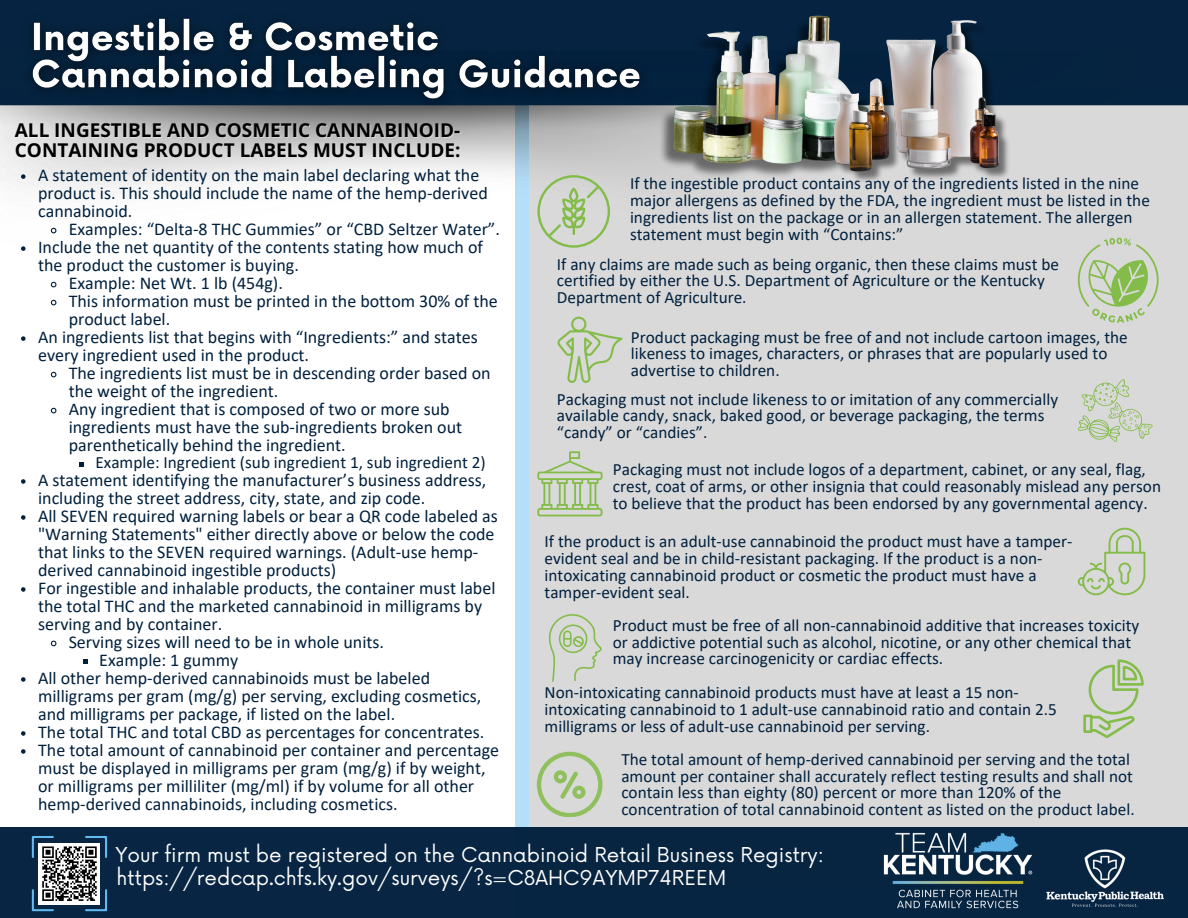
<style>
.page{position:relative;width:1188px;height:918px;background:#fff}
.page>*{position:absolute;margin:0;border:0;box-sizing:border-box;transform-origin:0 0}
.t1{font:19.95px "Now";color:#fff}
.t2{font:700 19.05px "Open Sans";color:#000}
.t3{font:18px/18px "Calibri";color:#01203d}
.t4{font:17.25px/16.8px "Calibri";color:#01203d}
</style>
<div class="page">
<div style="left:529px;top:106px;width:659px;height:785px;background:#d9d9d9"></div>
<div style="left:0;top:827px;width:1188px;height:91px;background:#01203d"></div>
<img style="left:0;top:106px;width:660px;height:117px">
<div style="left:0;top:0;width:1188px;height:105px;background:#01203d"></div>
<svg style="left:537px;top:175px;width:73px;height:73px"></svg>
<svg style="left:1078px;top:238px;width:81px;height:85px"></svg>
<svg style="left:557px;top:317px;width:65px;height:66px"></svg>
<svg style="left:1078px;top:379px;width:75px;height:63px"></svg>
<svg style="left:537px;top:451px;width:66px;height:65px"></svg>
<svg style="left:1078px;top:528px;width:67px;height:67px"></svg>
<svg style="left:548px;top:614px;width:54px;height:68px"></svg>
<svg style="left:1083px;top:659px;width:61px;height:79px"></svg>
<img style="left:1046px;top:849px;width:118px;height:58px">
<svg style="left:32px;top:836px;width:75px;height:75px"></svg>
<img style="left:660px;top:31px;width:64px;height:147px">
<img style="left:724px;top:15px;width:394px;height:166px">
<svg style="left:537px;top:752px;width:65px;height:65px"></svg>
<img style="left:17px;top:18px;width:639px;height:99px">
<svg style="left:21px;top:174px;width:5px;height:5px"></svg>
<svg style="left:50px;top:227px;width:7px;height:7px"></svg>
<svg style="left:21px;top:246px;width:5px;height:5px"></svg>
<svg style="left:50px;top:281px;width:7px;height:7px"></svg>
<svg style="left:50px;top:299px;width:7px;height:7px"></svg>
<svg style="left:21px;top:336px;width:5px;height:5px"></svg>
<svg style="left:50px;top:371px;width:7px;height:7px"></svg>
<svg style="left:50px;top:407px;width:7px;height:7px"></svg>
<svg style="left:80px;top:462px;width:4px;height:5px"></svg>
<svg style="left:21px;top:479px;width:5px;height:5px"></svg>
<svg style="left:21px;top:515px;width:5px;height:5px"></svg>
<svg style="left:21px;top:587px;width:5px;height:5px"></svg>
<svg style="left:50px;top:640px;width:7px;height:7px"></svg>
<svg style="left:83px;top:659px;width:4px;height:5px"></svg>
<svg style="left:21px;top:677px;width:5px;height:5px"></svg>
<svg style="left:21px;top:731px;width:5px;height:5px"></svg>
<svg style="left:21px;top:749px;width:5px;height:5px"></svg>
<img style="left:883px;top:833px;width:150px;height:76px">
<h2 class="t2" style="left:15px;top:117px;width:447px">ALL INGESTIBLE AND COSMETIC CANNABINOID-</h2>
<p class="t2" style="left:15px;top:136px;width:447px">CONTAINING PRODUCT LABELS MUST INCLUDE:</p>
<p class="t3" style="left:38px;top:168px;width:451px">A statement of identity on the main label declaring what the product is. This should include the name of the hemp-derived cannabinoid.</p>
<p class="t3" style="left:69px;top:222px;width:433px">Examples: “Delta-8 THC Gummies” or “CBD Seltzer Water”.</p>
<p class="t3" style="left:38px;top:240px;width:446px">Include the net quantity of the contents stating how much of the product the customer is buying.</p>
<p class="t3" style="left:69px;top:276px;width:216px">Example: Net Wt. 1 lb (454g).</p>
<p class="t3" style="left:69px;top:294px;width:431px">This information must be printed in the bottom 30% of the product label.</p>
<p class="t3" style="left:38px;top:330px;width:441px">An ingredients list that begins with “Ingredients:” and states every ingredient used in the product.</p>
<p class="t3" style="left:69px;top:366px;width:423px">The ingredients list must be in descending order based on the weight of the ingredient.</p>
<p class="t3" style="left:69px;top:402px;width:395px">Any ingredient that is composed of two or more sub ingredients must have the sub-ingredients broken out parenthetically behind the ingredient.</p>
<p class="t4" style="left:95px;top:455px;width:392px">Example: Ingredient (sub ingredient 1, sub ingredient 2)</p>
<p class="t3" style="left:38px;top:472px;width:450px">A statement identifying the manufacturer’s business address, including the street address, city, state, and zip code.</p>
<p class="t3" style="left:38px;top:508px;width:461px">All SEVEN required warning labels or bear a QR code labeled as "Warning Statements" either directly above or below the code that links to the SEVEN required warnings. (Adult-use hemp&shy;derived cannabinoid ingestible products)</p>
<p class="t3" style="left:38px;top:580px;width:459px">For ingestible and inhalable products, the container must label the total THC and the marketed cannabinoid in milligrams by serving and by container.</p>
<p class="t3" style="left:69px;top:634px;width:317px">Serving sizes will need to be in whole units.</p>
<p class="t3" style="left:99px;top:652px;width:140px">Example: 1 gummy</p>
<p class="t3" style="left:38px;top:670px;width:445px">All other hemp-derived cannabinoids must be labeled milligrams per gram (mg/g) per serving, excluding cosmetics, and milligrams per package, if listed on the label.</p>
<p class="t3" style="left:38px;top:724px;width:448px">The total THC and total CBD as percentages for concentrates.</p>
<p class="t3" style="left:38px;top:742px;width:462px">The total amount of cannabinoid per container and percentage must be displayed in milligrams per gram (mg/g) if by weight, or milligrams per milliliter (mg/ml) if by volume for all other hemp-derived cannabinoids, including cosmetics.</p>
<p class="t1" style="left:116px;top:843px;width:710px">Your firm must be registered on the Cannabinoid Retail Business Registry:</p>
<p class="t1" style="left:116px;top:867px;width:611px">https://redcap.chfs.ky.gov/surveys/?s=C8AHC9AYMP74REEM</p>
<p class="t4" style="left:630px;top:176px;width:521px">If the ingestible product contains any of the ingredients listed in the nine major allergens as defined by the FDA, the ingredient must be listed in the ingredients list on the package or in an allergen statement. The allergen statement must begin with “Contains:”</p>
<p class="t4" style="left:557px;top:257px;width:504px">If any claims are made such as being organic, then these claims must be certified by either the U.S. Department of Agriculture or the Kentucky<br>Department of Agriculture.</p>
<p class="t4" style="left:631px;top:330px;width:498px">Product packaging must be free of and not include cartoon images, the likeness to images, characters, or phrases that are popularly used to advertise to children.</p>
<p class="t4" style="left:557px;top:392px;width:503px">Packaging must not include likeness to or imitation of any commercially available candy, snack, baked good, or beverage packaging, the terms “candy” or “candies”.</p>
<p class="t4" style="left:613px;top:462px;width:550px">Packaging must not include logos of a department, cabinet, or any seal, flag, crest, coat of arms, or other insignia that could reasonably mislead any person to believe that the product has been endorsed by any governmental agency.</p>
<p class="t4" style="left:545px;top:535px;width:529px">If the product is an adult-use cannabinoid the product must have a tamper&shy;evident seal and be in child-resistant packaging. If the product is a non&shy;intoxicating cannabinoid product or cosmetic the product must have a tamper-evident seal.</p>
<p class="t4" style="left:613px;top:618px;width:528px">Product must be free of all non-cannabinoid additive that increases toxicity or addictive potential such as alcohol, nicotine, or any other chemical that may increase carcinogenicity or cardiac effects.</p>
<p class="t4" style="left:545px;top:686px;width:476px">Non-intoxicating cannabinoid products must have at least a 15 non-</p>
<p class="t4" style="left:545px;top:702px;width:514px">intoxicating cannabinoid to 1 adult-use cannabinoid ratio and contain 2.5 milligrams or less of adult-use cannabinoid per serving.</p>
<p class="t4" style="left:621px;top:752px;width:515px">The total amount of hemp-derived cannabinoid per serving and the total amount per container shall accurately reflect testing results and shall not contain less than eighty (80) percent or more than 120% of the concentration of total cannabinoid content as listed on the product label.</p>
</div>
